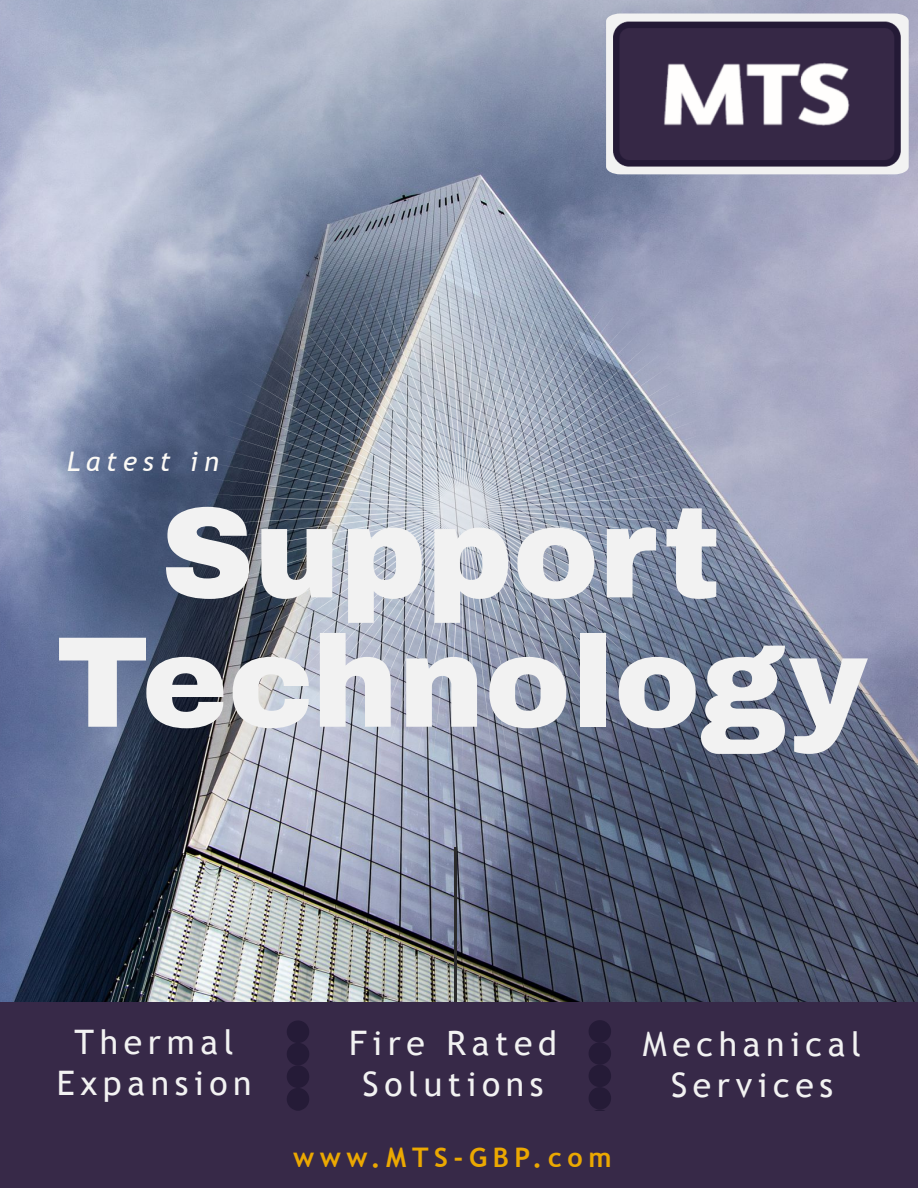
<style>
.page{position:relative;width:918px;height:1188px;background:#fff}
.page>*{position:absolute;margin:0;border:0;box-sizing:border-box;transform-origin:0 0}
.t1{font:900 129.3px/129.3px "Archivo";color:#f2f2f2;text-align:center}
.t2{font:33.75px/40.5px "Trebuchet MS";letter-spacing:.165em;color:#f2f2f2;text-align:center}
.t3{font:700 27px "Trebuchet MS";letter-spacing:.21em;color:#eba801}
.t4{font:italic 27px "Trebuchet MS";letter-spacing:.21em;color:#fcfaf6}
</style>
<div class="page">
<img style="left:0;top:0;width:918px;height:1002px">
<svg style="left:204px;top:251px;width:517px;height:516px;background:#868fa2"></svg>
<hr style="left:454px;top:940px;width:2px;height:83px;background:#2b2b2b">
<hr style="left:454px;top:856px;width:2px;height:84px;background:#2b2b2b">
<svg style="left:454px;top:848px;width:2px;height:8px"></svg>
<div style="left:0;top:1002px;width:918px;height:186px;background:#372948"></div>
<svg style="left:287px;top:1021px;width:22px;height:89px"></svg>
<svg style="left:589px;top:1020px;width:22px;height:90px"></svg>
<svg style="left:606px;top:14px;width:303px;height:160px;fill:#f2f2f2"></svg>
<img style="left:606px;top:21px;width:295px;height:145px">
<p class="t4" style="left:67px;top:446px;width:154px">Latest in</p>
<h1 class="t1" style="left:56px;top:490px;width:813px">Support<br>Technology</h1>
<p class="t2" style="left:57px;top:1022px;width:196px">Thermal<br>Expansion</p>
<p class="t2" style="left:349px;top:1023px;width:209px">Fire Rated<br>Solutions</p>
<p class="t2" style="left:643px;top:1024px;width:220px">Mechanical<br>Services</p>
<p class="t3" style="left:293px;top:1140px;width:320px">www.MTS-GBP.com</p>
</div>
